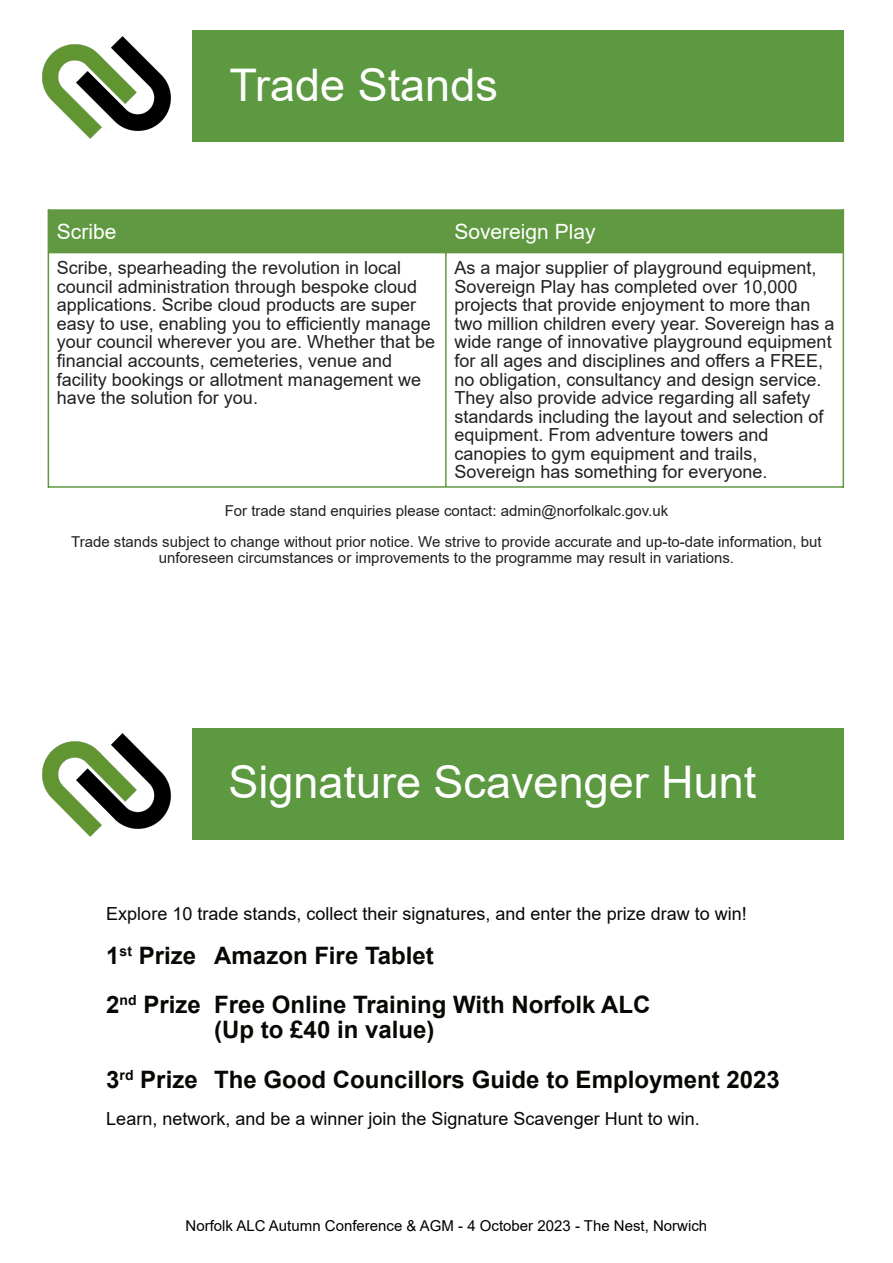
<style>
.page{position:relative;width:893px;height:1263px;background:#fff}
.page>*{position:absolute;margin:0;border:0;box-sizing:border-box;transform-origin:0 0}
.t1{font:45px "Arial";color:#fff}
.t2{font:700 24px/49.5px "Arial";color:#080704}
.t3{font:21px "Arial";color:#fff}
.t4{font:18px/18.6px "Arial";color:#231f20}
.t5{font:18px "Arial";color:#080704}
.t6{font:15px/15.5px "Arial";color:#231f20;text-align:center}
.t7{font:15px "Arial";color:#000}
</style>
<div class="page">
<div style="left:48px;top:210px;width:795px;height:43px;background:#609941"></div>
<hr style="left:48px;top:209px;width:1px;height:279px;background:#609941">
<hr style="left:843px;top:209px;width:1px;height:279px;background:#609941">
<hr style="left:445px;top:210px;width:2px;height:277px;background:#609941">
<hr style="left:48px;top:209px;width:795px;height:2px;background:#609941">
<hr style="left:48px;top:486px;width:795px;height:2px;background:#609941">
<div style="left:192px;top:30px;width:651px;height:112px;background:#5d9941"></div>
<img style="left:42px;top:36px;width:129px;height:103px">
<div style="left:192px;top:728px;width:651px;height:111px;background:#5d9941"></div>
<img style="left:42px;top:734px;width:129px;height:102px">
<h1 class="t1" style="left:229px;top:68px;width:270px">Trade Stands</h1>
<p class="t3" style="left:57px;top:224px;width:61px">Scribe</p>
<p class="t3" style="left:454px;top:224px;width:143px">Sovereign Play</p>
<p class="t4" style="left:57px;top:260px;width:380px">Scribe, spearheading the revolution in local council administration through bespoke cloud applications. Scribe cloud products are super easy to use, enabling you to efficiently manage your council wherever you are. Whether that be financial accounts, cemeteries, venue and facility bookings or allotment management we have the solution for you.</p>
<p class="t4" style="left:454px;top:260px;width:382px">As a major supplier of playground equipment, Sovereign Play has completed over 10,000 projects that provide enjoyment to more than two million children every year. Sovereign has a wide range of innovative playground equipment for all ages and disciplines and offers a FREE, no obligation, consultancy and design service.<br>They also provide advice regarding all safety standards including the layout and selection of equipment. From adventure towers and canopies to gym equipment and trails, Sovereign has something for everyone.</p>
<p class="t6" style="left:225px;top:505px;width:445px">For trade stand enquiries please contact: admin@norfolkalc.gov.uk</p>
<p class="t6" style="left:71px;top:536px;width:752px">Trade stands subject to change without prior notice. We strive to provide accurate and up-to-date information, but unforeseen circumstances or improvements to the programme may result in variations.</p>
<h1 class="t1" style="left:228px;top:766px;width:529px">Signature Scavenger Hunt</h1>
<p class="t5" style="left:106px;top:907px;width:642px">Explore 10 trade stands, collect their signatures, and enter the prize draw to win!</p>
<h2 class="t2" style="left:106px;top:933px;width:546px">1<sup>st</sup> Prize Amazon Fire Tablet<br>2<sup>nd</sup> Prize Free Online Training With Norfolk ALC</h2>
<h2 class="t2" style="left:106px;top:1007px;width:675px;text-indent:108px">(Up to £40 in value)<br>3<sup>rd</sup> Prize The Good Councillors Guide to Employment 2023</h2>
<p class="t5" style="left:106px;top:1112px;width:595px">Learn, network, and be a winner join the Signature Scavenger Hunt to win.</p>
<p class="t7" style="left:186px;top:1220px;width:523px">Norfolk ALC Autumn Conference &amp; AGM - 4 October 2023 - The Nest, Norwich</p>
</div>
